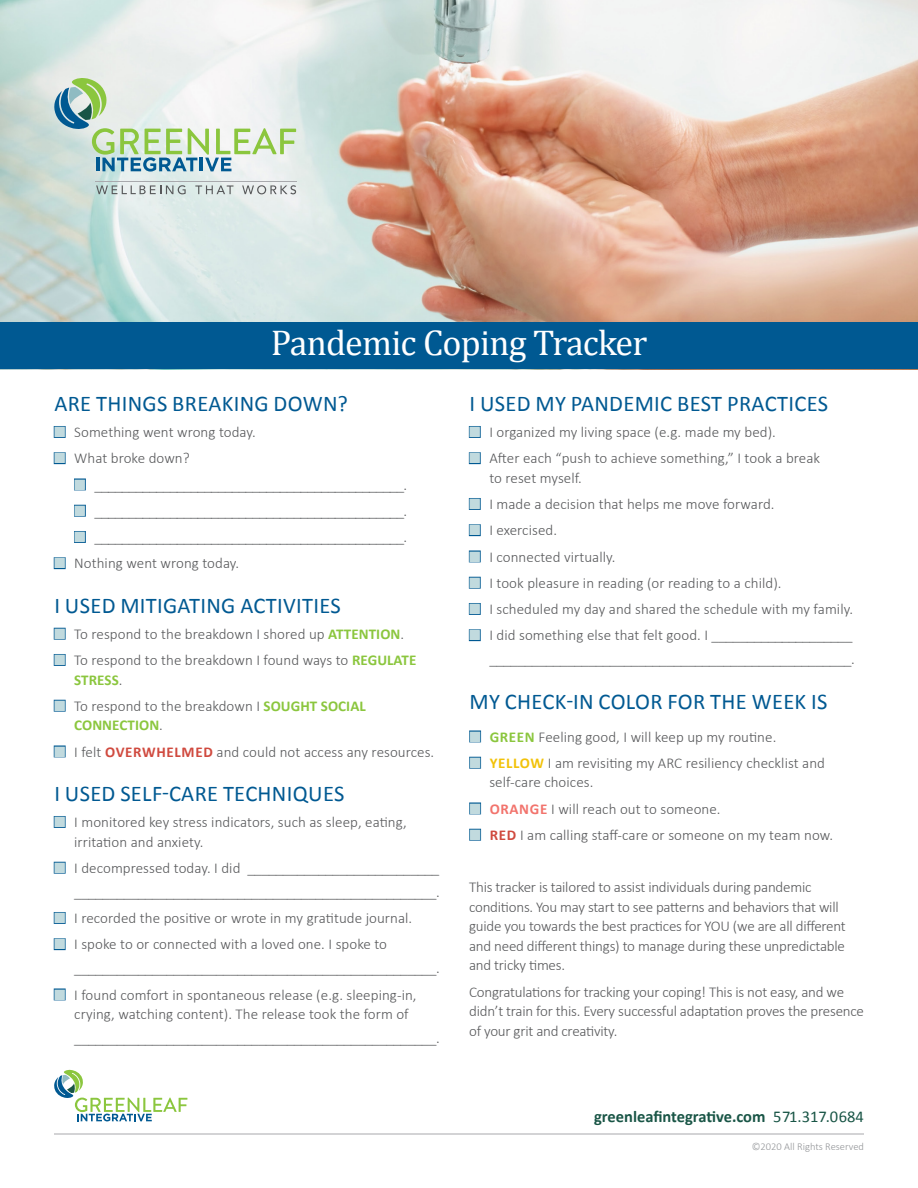
<style>
.page{position:relative;width:918px;height:1188px;background:#fff}
.page>*{position:absolute;margin:0;border:0;box-sizing:border-box;transform-origin:0 0}
.blueheadline{font:36px "Cambria";letter-spacing:-.02em;color:#fff}
.blue_subhead{font:22.5px "Calibri";letter-spacing:.015em;color:#005992}
.t1{font:700 16.5px "Calibri";color:#195546}
.bodycopy{font:300 15px/19.5px "Calibri";letter-spacing:.005em;color:#57585a}
.bodycopy-2{font:300 15px/19.5px "Calibri";letter-spacing:-.015em;color:#57585a}
.t2{font:300 10.5px "Calibri";color:#939598}
.s1{font-weight:700;color:#8bc63e}
.s2{font-weight:700;color:#d04a3f}
.s3{font-weight:700;color:#f2c209}
.s4{font-weight:700;color:#f2746d}
.s5{font-weight:400}
</style>
<div class="page">
<img style="left:0;top:0;width:918px;height:323px">
<div style="left:0;top:323px;width:918px;height:46px;background:#005992"></div>
<svg style="left:54px;top:1070px;width:133px;height:51px"></svg>
<hr style="left:95px;top:181px;width:202px;height:1px;background:#a8a9ad">
<svg style="left:96px;top:185px;width:90px;height:9px"></svg>
<svg style="left:195px;top:185px;width:39px;height:9px"></svg>
<svg style="left:242px;top:185px;width:54px;height:9px"></svg>
<svg style="left:54px;top:77px;width:242px;height:95px"></svg>
<hr style="left:54px;top:1134px;width:810px;height:1px;background:#a8a9ad">
<p class="blueheadline" style="left:271px;top:322px;width:378px">Pandemic Coping Tracker</p>
<p class="blue_subhead" style="left:54px;top:389px;width:295px">ARE THINGS BREAKING DOWN?</p>
<p class="bodycopy" style="left:74px;top:422px;width:183px">Something went wrong today.</p>
<p class="bodycopy" style="left:74px;top:448px;width:117px">What broke down?</p>
<p class="bodycopy" style="left:94px;top:474px;width:314px">_____________________________________________.</p>
<p class="bodycopy" style="left:94px;top:500px;width:314px">_____________________________________________.</p>
<p class="bodycopy" style="left:94px;top:527px;width:314px">_____________________________________________.</p>
<p class="bodycopy" style="left:74px;top:553px;width:167px">Nothing went wrong today.</p>
<p class="blue_subhead" style="left:54px;top:591px;width:288px">I USED MITIGATING ACTIVITIES</p>
<p class="bodycopy" style="left:74px;top:623px;width:331px">To respond to the breakdown I shored up <span class="s1">ATTENTION</span>.</p>
<p class="bodycopy" style="left:74px;top:650px;width:344px">To respond to the breakdown I found ways to <span class="s1">REGULATE<br>STRESS</span>.</p>
<p class="bodycopy" style="left:74px;top:695px;width:293px">To respond to the breakdown I <span class="s1">SOUGHT SOCIAL<br>CONNECTION</span>.</p>
<p class="bodycopy" style="left:74px;top:741px;width:362px">I felt <span class="s2">OVERWHELMED</span> and could not access any resources.</p>
<p class="blue_subhead" style="left:54px;top:779px;width:292px">I USED SELF-CARE TECHNIQUES</p>
<p class="bodycopy" style="left:74px;top:812px;width:334px">I monitored key stress indicators, such as sleep, eating, irritation and anxiety.</p>
<p class="bodycopy" style="left:74px;top:855px;width:367px;line-height:24px">I decompressed today. I did ___________________________ ___________________________________________________.</p>
<p class="bodycopy" style="left:74px;top:908px;width:340px">I recorded the positive or wrote in my gratitude journal.</p>
<p class="bodycopy" style="left:74px;top:932px;width:367px;line-height:24px">I spoke to or connected with a loved one. I spoke to ___________________________________________________.</p>
<p class="bodycopy" style="left:74px;top:984px;width:344px">I found comfort in spontaneous release (e.g. sleeping-in, crying, watching content). The release took the form of</p>
<p class="bodycopy" style="left:74px;top:1028px;width:367px">___________________________________________________.</p>
<p class="blue_subhead" style="left:470px;top:389px;width:360px">I USED MY PANDEMIC BEST PRACTICES</p>
<p class="bodycopy" style="left:489px;top:422px;width:288px">I organized my living space (e.g. made my bed).</p>
<p class="bodycopy" style="left:489px;top:448px;width:332px">After each “push to achieve something,” I took a break to reset myself.</p>
<p class="bodycopy" style="left:489px;top:494px;width:287px">I made a decision that helps me move forward.</p>
<p class="bodycopy" style="left:489px;top:520px;width:69px">I exercised.</p>
<p class="bodycopy" style="left:489px;top:546px;width:128px">I connected virtually.</p>
<p class="bodycopy" style="left:489px;top:572px;width:294px">I took pleasure in reading (or reading to a child).</p>
<p class="bodycopy" style="left:489px;top:599px;width:365px">I scheduled my day and shared the schedule with my family.</p>
<p class="bodycopy" style="left:489px;top:623px;width:367px;line-height:24px">I did something else that felt good. I ____________________ ___________________________________________________.</p>
<p class="blue_subhead" style="left:470px;top:687px;width:359px">MY CHECK-IN COLOR FOR THE WEEK IS</p>
<p class="bodycopy" style="left:490px;top:726px;width:288px"><span class="s1">GREEN</span> Feeling good, I will keep up my routine.</p>
<p class="bodycopy" style="left:489px;top:752px;width:337px"><span class="s3">YELLOW</span> I am revisiting my ARC resiliency checklist and self-care choices.</p>
<p class="bodycopy" style="left:490px;top:798px;width:232px"><span class="s4">ORANGE</span> I will reach out to someone.</p>
<p class="bodycopy" style="left:490px;top:824px;width:345px"><span class="s2">RED</span> I am calling staff-care or someone on my team now.</p>
<p class="bodycopy-2" style="left:469px;top:877px;width:378px">This tracker is tailored to assist individuals during pandemic conditions. You may start to see patterns and behaviors that will guide you towards the best practices for YOU (we are all different and need different things) to manage during these unpredictable and tricky times.</p>
<p class="bodycopy-2" style="left:469px;top:981px;width:396px">Congratulations for tracking your coping! This is not easy, and we didn’t train for this. Every successful adaptation proves the presence of your grit and creativity.</p>
<p class="t1" style="left:594px;top:1106px;width:271px">greenleafintegrative.com <span class="s5">571.317.0684</span></p>
<p class="t2" style="left:752px;top:1140px;width:114px">©2020 All Rights Reserved</p>
</div>
